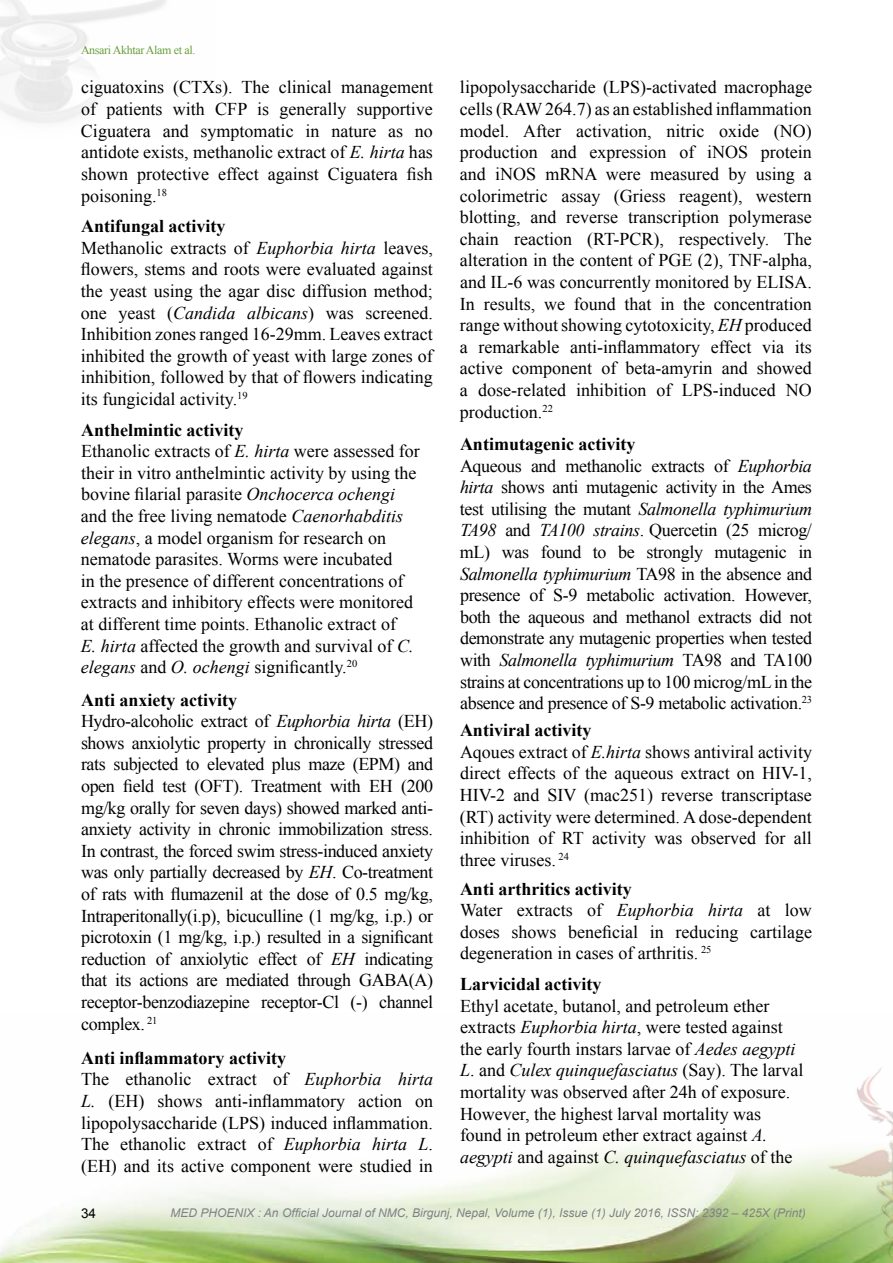
<style>
.page{position:relative;width:893px;height:1263px;background:#fff}
.page>*{position:absolute;margin:0;border:0;box-sizing:border-box;transform-origin:0 0}
.t1{font:18px/21.6px "Times New Roman";color:#000}
.t2{font:18px/21.6px "Times New Roman";letter-spacing:-.02em;color:#000}
.t3{font:700 18px "Times New Roman";color:#000}
.t4{font:13.5px "Arial";color:#000}
.t5{font:italic 12px "Arial";color:#808285}
.t6{font:12px "Times New Roman";letter-spacing:-.03em;color:#689f3b}
.s1{font-style:italic}
.s2{font-weight:700}
</style>
<div class="page">
<img style="left:0;top:1145px;width:801px;height:118px">
<img style="left:801px;top:1067px;width:92px;height:196px">
<p class="t6" style="left:81px;top:42px;width:116px">Ansari Akhtar Alam et al.</p>
<p class="t1" style="left:81px;top:76px;width:353px;text-align:justify">ciguatoxins (CTXs). The clinical management of patients with CFP is generally supportive Ciguatera and symptomatic in nature as no antidote exists, methanolic extract of <span class="s1">E. hirta</span> has shown protective effect against Ciguatera fish poisoning.<sup>18</sup></p>
<p class="t1" style="left:81px;top:215px;width:354px"><span class="s2">Antifungal activity<br></span>Methanolic extracts of <span class="s1">Euphorbia hirta</span> leaves, flowers, stems and roots were evaluated against the yeast using the agar disc diffusion method; one yeast (<span class="s1">Candida albicans</span>) was screened.<br>Inhibition zones ranged 16-29mm. Leaves extract inhibited the growth of yeast with large zones of inhibition, followed by that of flowers indicating its fungicidal activity.<sup>19</sup></p>
<p class="t1" style="left:81px;top:418px;width:340px"><span class="s2">Anthelmintic activity<br></span>Ethanolic extracts of <span class="s1">E. hirta</span> were assessed for their in vitro anthelmintic activity by using the bovine filarial parasite <span class="s1">Onchocerca ochengi </span>and the free living nematode <span class="s1">Caenorhabditis elegans</span>, a model organism for research on nematode parasites. Worms were incubated<br>in the presence of different concentrations of extracts and inhibitory effects were monitored at different time points. Ethanolic extract of<br><span class="s1">E. hirta</span> affected the growth and survival of <span class="s1">C. elegans</span> and <span class="s1">O. ochengi</span> significantly.<sup>20</sup></p>
<p class="t2" style="left:81px;top:688px;width:354px"><span class="s2">Anti anxiety activity<br></span>Hydro-alcoholic extract of <span class="s1">Euphorbia hirta</span> (EH) shows anxiolytic property in chronically stressed rats subjected to elevated plus maze (EPM) and open field test (OFT). Treatment with EH (200 mg/kg orally for seven days) showed marked anti&shy;anxiety activity in chronic immobilization stress.<br>In contrast, the forced swim stress-induced anxiety was only partially decreased by <span class="s1">EH</span>. Co-treatment of rats with flumazenil at the dose of 0.5 mg/kg, Intraperitonally(i.p), bicuculline (1 mg/kg, i.p.) or picrotoxin (1 mg/kg, i.p.) resulted in a significant reduction of anxiolytic effect of <span class="s1">EH</span> indicating that its actions are mediated through GABA(A) receptor-benzodiazepine receptor-Cl (-) channel complex. <sup>21</sup></p>
<p class="t1" style="left:81px;top:1047px;width:353px"><span class="s2">Anti inflammatory activity<br></span>The ethanolic extract of <span class="s1">Euphorbia hirta L.</span> (EH) shows anti-inflammatory action on lipopolysaccharide (LPS) induced inflammation.<br>The ethanolic extract of <span class="s1">Euphorbia hirta L</span>. (EH) and its active component were studied in</p>
<p class="t1" style="left:460px;top:76px;width:354px;text-align:justify">lipopolysaccharide (LPS)-activated macrophage cells (RAW264.7) as an established inflammation model. After activation, nitric oxide (NO) production and expression of iNOS protein and iNOS mRNA were measured by using a colorimetric assay (Griess reagent), western blotting, and reverse transcription polymerase chain reaction (RT-PCR), respectively. The alteration in the content of PGE (2), TNF-alpha, and IL-6 was concurrently monitored by ELISA.<br>In results, we found that in the concentration range without showing cytotoxicity, <span class="s1">EH</span> produced a remarkable anti-inflammatory effect via its active component of beta-amyrin and showed a dose-related inhibition of LPS-induced NO production.<sup>22</sup></p>
<p class="t2" style="left:460px;top:433px;width:354px"><span class="s2">Antimutagenic activity<br></span>Aqueous and methanolic extracts of <span class="s1">Euphorbia hirta</span> shows anti mutagenic activity in the Ames test utilising the mutant <span class="s1">Salmonella typhimurium TA98</span> and <span class="s1">TA100 strains</span>. Quercetin (25 microg/ mL) was found to be strongly mutagenic in <span class="s1">Salmonella typhimurium</span> TA98 in the absence and presence of S-9 metabolic activation. However, both the aqueous and methanol extracts did not demonstrate any mutagenic properties when tested with <span class="s1">Salmonella typhimurium</span> TA98 and TA100 strains at concentrations up to 100 microg/mLin the absence and presence of S-9 metabolic activation.<sup>23</sup></p>
<p class="t1" style="left:460px;top:719px;width:354px"><span class="s2">Antiviral activity<br></span>Aqoues extract of <span class="s1">E.hirta</span> shows antiviral activity direct effects of the aqueous extract on HIV-1, HIV-2 and SIV (mac251) reverse transcriptase (RT) activity were determined. A dose-dependent inhibition of RT activity was observed for all three viruses. <sup>24</sup></p>
<p class="t1" style="left:460px;top:877px;width:353px"><span class="s2">Anti arthritics activity<br></span>Water extracts of <span class="s1">Euphorbia hirta</span> at low doses shows beneficial in reducing cartilage degeneration in cases of arthritis. <sup>25</sup></p>
<p class="t3" style="left:460px;top:971px;width:143px">Larvicidal activity</p>
<p class="t1" style="left:460px;top:994px;width:345px">Ethyl acetate, butanol, and petroleum ether extracts <span class="s1">Euphorbia hirta</span>, were tested against the early fourth instars larvae of <span class="s1">Aedes aegypti L</span>. and <span class="s1">Culex quinquefasciatus</span> (Say). The larval mortality was observed after 24h of exposure.<br>However, the highest larval mortality was found in petroleum ether extract against <span class="s1">A. aegypti</span> and against <span class="s1">C. quinquefasciatus</span> of the</p>
<p class="t4" style="left:81px;top:1205px;width:17px">34</p>
<p class="t5" style="left:170px;top:1205px;width:637px">MED PHoenix : An Official Journal of NMC, Birgunj, Nepal, Volume (1), Issue (1) July 2016, ISSN: 2392 – 425X (Print)</p>
</div>
